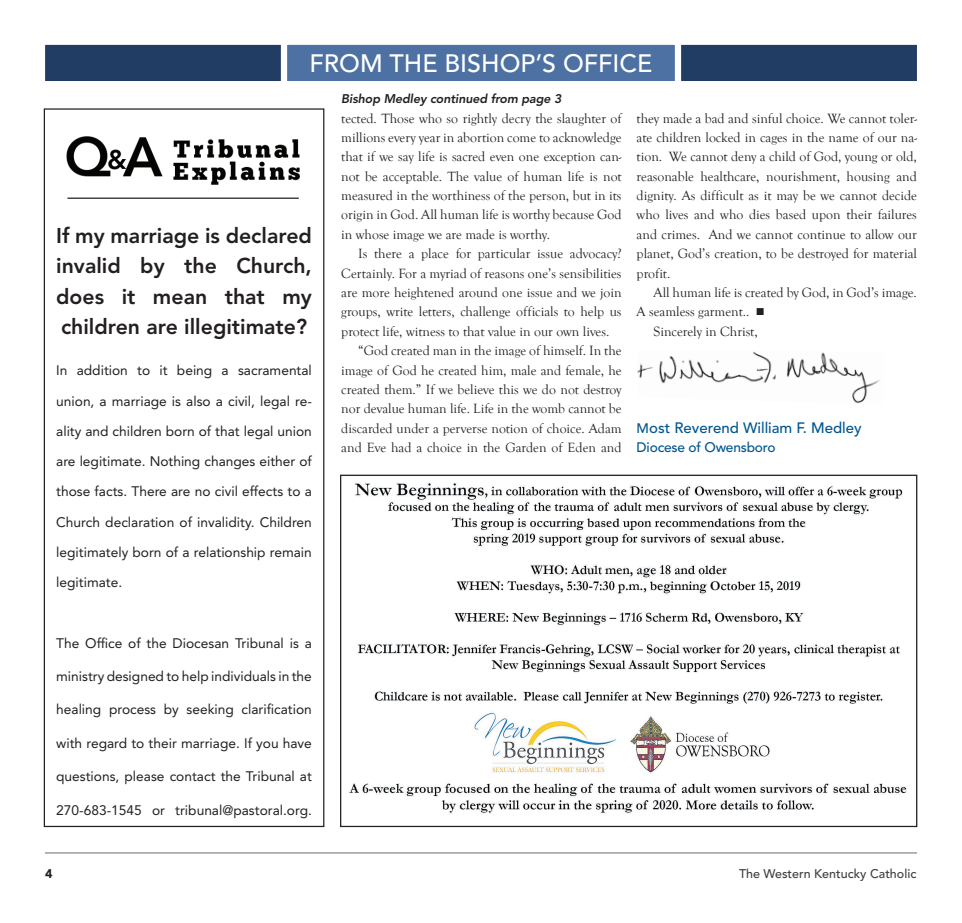
<style>
.page{position:relative;width:962px;height:923px;background:#fff}
.page>*{position:absolute;margin:0;border:0;box-sizing:border-box;transform-origin:0 0}
.t1{font:500 25px "Avenir LT Std";color:#fff}
.t2{font:800 21.25px/30.2px "Avenir LT Std";color:#231f20;text-align:justify}
.t3{font:500 15px "Avenir LT Std";color:#01568e}
.t4{font:13.75px/19.4px "Goudy Old Style T";color:#231f20;text-align:justify}
.t5{font:13.75px/30.2px "Avenir LT Std";color:#231f20;text-align:justify}
.t6{font:500 13.75px "Avenir LT Std";letter-spacing:-.015em;color:#01568e}
.t7{font:italic 800 12.5px "Avenir LT Std";letter-spacing:-.01em;color:#231f20}
.t8{font:500 12.5px "Avenir LT Std";color:#3e3e3f}
.t9{font:900 12.5px "Avenir LT Std";color:#231f20}
.s1{font-size:13.75px}
</style>
<div class="page">
<hr style="left:45px;top:852px;width:872px;height:1px;background:#939598">
<div style="left:45px;top:44px;width:872px;height:37px;background:#223d64"></div>
<svg style="left:278px;top:44px;width:406px;height:37px;background:#5677a6"></svg>
<img style="left:66px;top:136px;width:234px;height:49px">
<img style="left:638px;top:352px;width:242px;height:51px">
<img style="left:349px;top:483px;width:558px;height:331px">
<hr style="left:67px;top:197px;width:232px;height:2px;background:#231f20">
<h1 class="t1" style="left:310px;top:49px;width:344px">FROM THE BISHOP’S OFFICE</h1>
<h2 class="t2" style="left:56px;top:221px;width:257px">If my marriage is declared invalid by the Church, does it mean that my children are illegitimate?</h2>
<p class="t5" style="left:56px;top:355px;width:257px">In addition to it being a sacramental union, a marriage is also a civil, legal re&shy;ality and children born of that legal union are legitimate. Nothing changes either of those facts. There are no civil effects to a Church declaration of invalidity. Children legitimately born of a relationship remain legitimate.</p>
<p class="t5" style="left:56px;top:628px;width:257px">The Office of the Diocesan Tribunal is a</p>
<p class="t5" style="left:56px;top:661px;width:257px">ministry designed to help individuals in the</p>
<p class="t5" style="left:56px;top:694px;width:257px">healing process by seeking clarification</p>
<p class="t5" style="left:56px;top:728px;width:257px">with regard to their marriage. If you have</p>
<p class="t5" style="left:56px;top:761px;width:257px">questions, please contact the Tribunal at</p>
<p class="t5" style="left:56px;top:794px;width:257px">270-683-1545 or tribunal@pastoral.org.</p>
<p class="t7" style="left:341px;top:91px;width:222px">Bishop Medley continued from page 3</p>
<p class="t4" style="left:341px;top:109px;width:282px">tected. Those who so rightly decry the slaughter of millions every year in abortion come to acknowledge that if we say life is sacred even one exception can&shy;not be acceptable. The value of human life is not measured in the worthiness of the person, but in its origin in God. All human life is worthy because God in whose image we are made is worthy.</p>
<p class="t4" style="left:358px;top:244px;width:265px">Is there a place for particular issue advocacy?</p>
<p class="t4" style="left:341px;top:264px;width:282px">Certainly. For a myriad of reasons one’s sensibilities</p>
<p class="t4" style="left:341px;top:283px;width:282px">are more heightened around one issue and we join</p>
<p class="t4" style="left:341px;top:302px;width:282px">groups, write letters, challenge officials to help us</p>
<p class="t4" style="left:341px;top:322px;width:270px">protect life, witness to that value in our own lives.</p>
<p class="t4" style="left:358px;top:341px;width:265px">“God created man in the image of himself. In the</p>
<p class="t4" style="left:341px;top:360px;width:282px">image of God he created him, male and female, he</p>
<p class="t4" style="left:341px;top:380px;width:282px">created them.” If we believe this we do not destroy</p>
<p class="t4" style="left:341px;top:399px;width:282px">nor devalue human life. Life in the womb cannot be</p>
<p class="t4" style="left:341px;top:419px;width:282px">discarded under a perverse notion of choice. Adam</p>
<p class="t4" style="left:341px;top:438px;width:282px">and Eve had a choice in the Garden of Eden and</p>
<p class="t4" style="left:637px;top:109px;width:282px">they made a bad and sinful choice. We cannot toler&shy;ate children locked in cages in the name of our na&shy;tion. We cannot deny a child of God, young or old, reasonable healthcare, nourishment, housing and dignity. As difficult as it may be we cannot decide who lives and who dies based upon their failures and crimes. And we cannot continue to allow our planet, God’s creation, to be destroyed for material profit.</p>
<p class="t4" style="left:653px;top:283px;width:265px">All human life is created by God, in God’s image.</p>
<p class="t4" style="left:637px;top:302px;width:129px">A seamless garment.. ■</p>
<p class="t4" style="left:653px;top:322px;width:106px">Sincerely in Christ,</p>
<p class="t3" style="left:637px;top:419px;width:227px"><span class="s1">M</span>ost Reverend William F. Medley</p>
<p class="t6" style="left:637px;top:439px;width:140px">Diocese of Owensboro</p>
<p class="t9" style="left:45px;top:866px;width:9px">4</p>
<p class="t8" style="left:739px;top:866px;width:179px">The Western Kentucky Catholic</p>
</div>
